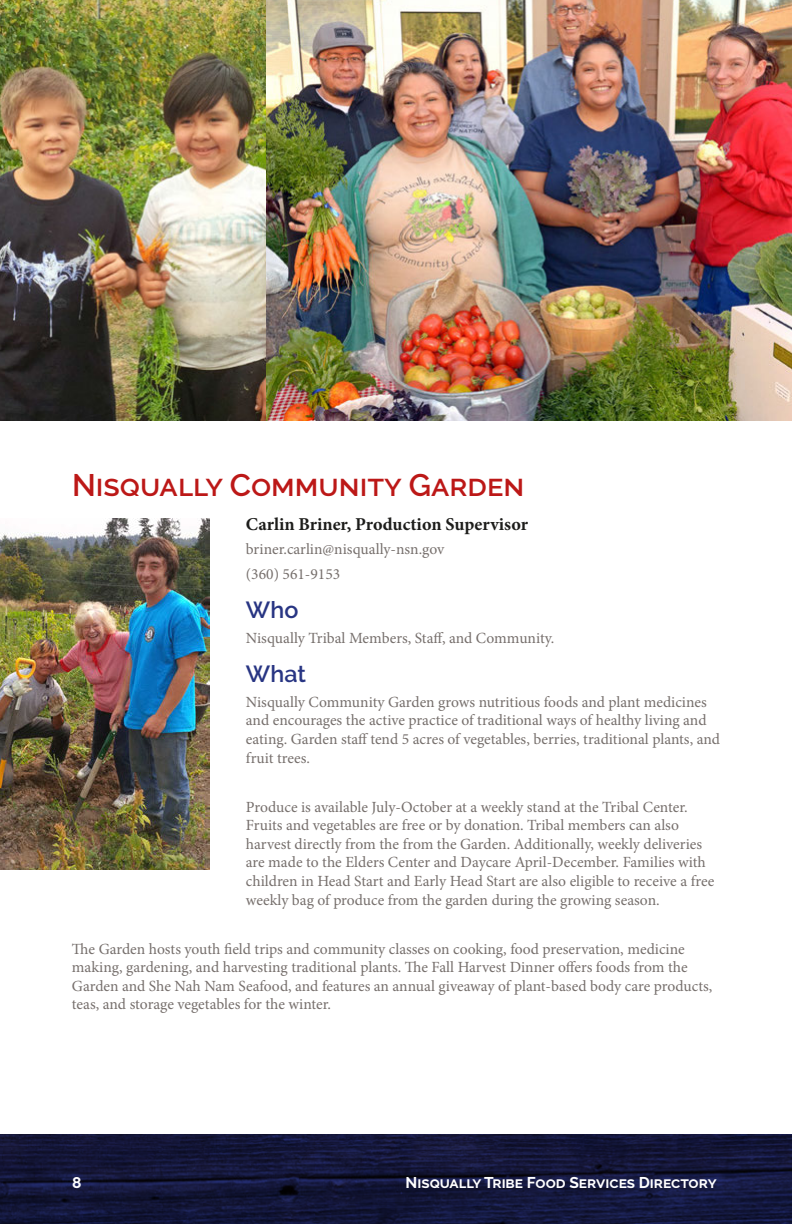
<style>
.page{position:relative;width:792px;height:1224px;background:#fff}
.page>*{position:absolute;margin:0;border:0;box-sizing:border-box;transform-origin:0 0}
.H1_-_Page_Heading{font:600 31px "Raleway";color:#bc1817}
.H2_-_Section_Heading{font:600 23.2px "Raleway";color:#283583}
.H3_-_Paragraph_Headi{font:700 18.2px "Minion Pro";color:#1d1d1b}
.t1{font:15.6px/18.6px "Minion Pro";color:#766f6c}
.t2{font:700 15.6px "Raleway";color:#fff}
</style>
<div class="page">
<svg style="left:0;top:1134px;width:792px;height:90px;background:#131639"></svg>
<img style="left:0;top:519px;width:210px;height:351px">
<img style="left:0;top:0;width:792px;height:420px">
<p class="H1_-_Page_Heading" style="left:72px;top:468px;width:454px">Nisqually Community Garden</p>
<p class="H3_-_Paragraph_Headi" style="left:246px;top:511px;width:284px">Carlin Briner, Production Supervisor</p>
<p class="t1" style="left:246px;top:540px;width:200px">briner.carlin@nisqually-nsn.gov</p>
<p class="t1" style="left:246px;top:564px;width:96px">(360) 561-9153</p>
<p class="H2_-_Section_Heading" style="left:246px;top:597px;width:54px">Who</p>
<p class="t1" style="left:246px;top:628px;width:310px">Nisqually Tribal Members, Staff, and Community.</p>
<p class="H2_-_Section_Heading" style="left:246px;top:661px;width:61px">What</p>
<p class="t1" style="left:246px;top:692px;width:476px">Nisqually Community Garden grows nutritious foods and plant medicines and encourages the active practice of traditional ways of healthy living and eating. Garden staff tend 5 acres of vegetables, berries, traditional plants, and fruit trees.</p>
<p class="t1" style="left:246px;top:797px;width:470px">Produce is available July-October at a weekly stand at the Tribal Center.<br>Fruits and vegetables are free or by donation. Tribal members can also harvest directly from the from the Garden. Additionally, weekly deliveries are made to the Elders Center and Daycare April-December. Families with children in Head Start and Early Head Start are also eligible to receive a free weekly bag of produce from the garden during the growing season.</p>
<p class="t1" style="left:72px;top:939px;width:642px">The Garden hosts youth field trips and community classes on cooking, food preservation, medicine making, gardening, and harvesting traditional plants. The Fall Harvest Dinner offers foods from the Garden and She Nah Nam Seafood, and features an annual giveaway of plant-based body care products, teas, and storage vegetables for the winter.</p>
<p class="t2" style="left:72px;top:1174px;width:11px">8</p>
<p class="t2" style="left:406px;top:1174px;width:313px">Nisqually Tribe Food Services Directory</p>
</div>
